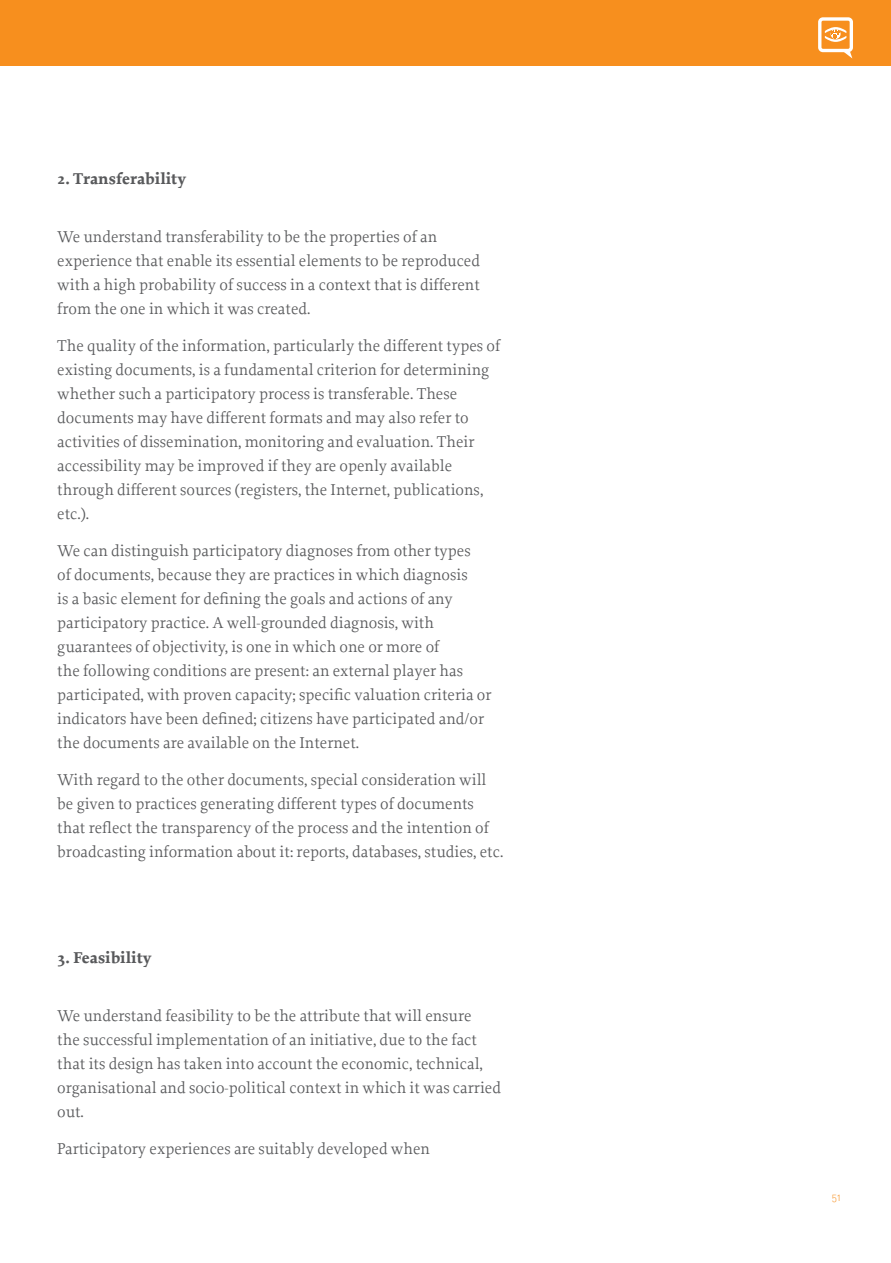
<style>
.page{position:relative;width:891px;height:1263px;background:#fff}
.page>*{position:absolute;margin:0;border:0;box-sizing:border-box;transform-origin:0 0}
.Texto_Conteudo{font:16.5px/24px "Proforma";color:#58595b}
.Titulo_Conteudo_Inte{font:700 16.5px "Proforma";color:#58595b}
.t1{font:10.5px "DIN Light Alternate";color:#f78f1e}
</style>
<div class="page">
<hr style="left:0;top:0;width:2px;height:66px;background:#f78f1e">
<div style="left:2px;top:0;width:888px;height:66px;background:#f78f1e"></div>
<div style="left:818px;top:17px;width:34px;height:35px;border:3px solid #fff;border-radius:3px"></div>
<svg style="left:843px;top:52px;width:9px;height:6px"></svg>
<svg style="left:824px;top:27px;width:22px;height:15px"></svg>
<p class="Titulo_Conteudo_Inte" style="left:57px;top:169px;width:130px">2. Transferability</p>
<p class="Texto_Conteudo" style="left:57px;top:225px;width:424px">We understand transferability to be the properties of an experience that enable its essential elements to be reproduced with a high probability of success in a context that is different from the one in which it was created.</p>
<p class="Texto_Conteudo" style="left:57px;top:334px;width:444px">The quality of the information, particularly the different types of existing documents, is a fundamental criterion for determining whether such a participatory process is transferable. These documents may have different formats and may also refer to activities of dissemination, monitoring and evaluation. Their accessibility may be improved if they are openly available through different sources (registers, the Internet, publications, etc.).</p>
<p class="Texto_Conteudo" style="left:57px;top:538px;width:435px">We can distinguish participatory diagnoses from other types<br>of documents, because they are practices in which diagnosis<br>is a basic element for defining the goals and actions of any participatory practice. A well-grounded diagnosis, with guarantees of objectivity, is one in which one or more of<br>the following conditions are present: an external player has participated, with proven capacity; specific valuation criteria or indicators have been defined; citizens have participated and/or the documents are available on the Internet.</p>
<p class="Texto_Conteudo" style="left:57px;top:767px;width:447px">With regard to the other documents, special consideration will be given to practices generating different types of documents that reflect the transparency of the process and the intention of broadcasting information about it: reports, databases, studies, etc.</p>
<p class="Titulo_Conteudo_Inte" style="left:57px;top:947px;width:96px">3. Feasibility</p>
<p class="Texto_Conteudo" style="left:57px;top:1003px;width:445px">We understand feasibility to be the attribute that will ensure<br>the successful implementation of an initiative, due to the fact that its design has taken into account the economic, technical, organisational and socio-political context in which it was carried out.</p>
<p class="Texto_Conteudo" style="left:57px;top:1136px;width:374px">Participatory experiences are suitably developed when</p>
<p class="t1" style="left:831px;top:1190px;width:10px">51</p>
</div>
